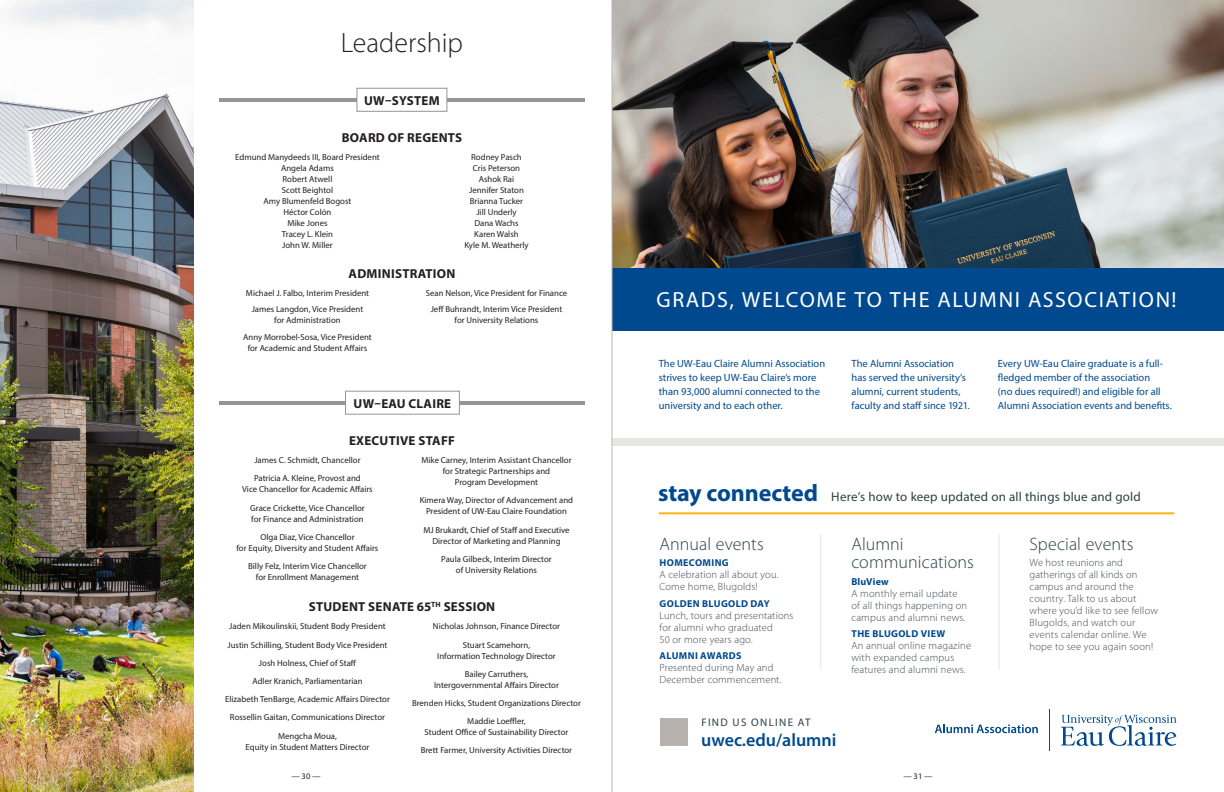
<style>
.page{position:relative;width:1224px;height:792px;background:#fff}
.page>*{position:absolute;margin:0;border:0;box-sizing:border-box;transform-origin:0 0}
._1_main_head{font:300 28px "Myriad Pro";color:#231f20}
._1_head{font:700 24px "Myriad Pro";letter-spacing:-.005em;color:#01498e}
.t1{font:22px "Myriad Pro";letter-spacing:.075em;color:#fff}
._2_head{font:300 18px/18.5px "Myriad Pro";letter-spacing:.005em;color:#2b4144}
.t2{font:600 18px "Myriad Pro";color:#01498e}
._3_sub_heads{font:700 13px "Myriad Pro";letter-spacing:.02em;color:#231f20}
._1_head-2{font:13px "Myriad Pro";letter-spacing:.01em;color:#2b4144}
.t3{font:11px "Myriad Pro";letter-spacing:.12em;color:#2b4144}
._0_body{font:300 10.5px/12px "Myriad Pro";letter-spacing:.02em;color:#42474f}
.body_text{font:10.5px/14px "Myriad Pro";color:#01498e}
._0_body-2{font:700 10px "Myriad Pro";letter-spacing:.035em;color:#01498e}
._0_body-3{font:700 10px "Myriad Pro";letter-spacing:.015em;color:#01498e}
.small_text_in_back{font:8.8px/11px "Myriad Pro";color:#231f20;text-align:center}
.t4{font:8.5px "Myriad Pro";color:#231f20}
</style>
<div class="page">
<hr style="left:219px;top:98px;width:366px;height:4px;background:#939598">
<div style="left:357px;top:88px;width:90px;height:23px;background:#fff"></div>
<div style="left:356px;top:88px;width:91px;height:24px;border:1px solid #939598"></div>
<hr style="left:219px;top:401px;width:366px;height:3px;background:#939598">
<div style="left:346px;top:391px;width:113px;height:23px;background:#fff"></div>
<div style="left:345px;top:391px;width:115px;height:24px;border:1px solid #939598"></div>
<img style="left:0;top:0;width:194px;height:792px">
<img style="left:613px;top:0;width:611px;height:268px">
<div style="left:612px;top:438px;width:612px;height:8px;background:#e7e6e1"></div>
<div style="left:612px;top:268px;width:612px;height:62px;background:#01498e"></div>
<hr style="left:659px;top:512px;width:515px;height:2px;background:#fbb416">
<hr style="left:820px;top:534px;width:1px;height:136px;background:#e7e6e1">
<hr style="left:998px;top:534px;width:2px;height:136px;background:#e7e6e1">
<svg style="left:1061px;top:715px;width:116px;height:31px"></svg>
<svg style="left:935px;top:724px;width:103px;height:9px"></svg>
<hr style="left:1049px;top:709px;width:1px;height:42px;background:#01498e">
<div style="left:660px;top:718px;width:27px;height:28px;background:#b7b2ad"></div>
<hr style="left:612px;top:0;width:1px;height:792px;background:#b6b7bb">
<p class="_1_main_head" style="left:341px;top:26px;width:124px">Leadership</p>
<p class="_3_sub_heads" style="left:364px;top:92px;width:77px">UW–SYSTEM</p>
<p class="_3_sub_heads" style="left:342px;top:129px;width:122px">BOARD OF REGENTS</p>
<p class="small_text_in_back" style="left:235px;top:152px;width:146px">Edmund Manydeeds III, Board President<br>Angela Adams<br>Robert Atwell<br>Scott Beightol<br>Amy Blumenfeld Bogost<br>Héctor Colón<br>Mike Jones<br>Tracey L. Klein<br>John W. Miller</p>
<p class="small_text_in_back" style="left:464px;top:152px;width:66px">Rodney Pasch<br>Cris Peterson<br>Ashok Rai<br>Jennifer Staton<br>Brianna Tucker<br>Jill Underly<br>Dana Wachs<br>Karen Walsh<br>Kyle M. Weatherly</p>
<p class="_3_sub_heads" style="left:349px;top:265px;width:108px">ADMINISTRATION</p>
<p class="small_text_in_back" style="left:246px;top:287px;width:125px">Michael J. Falbo, Interim President</p>
<p class="small_text_in_back" style="left:252px;top:304px;width:113px">James Langdon, Vice President for Administration</p>
<p class="small_text_in_back" style="left:243px;top:331px;width:130px">Anny Morrobel-Sosa, Vice President for Academic and Student Affairs</p>
<p class="small_text_in_back" style="left:426px;top:287px;width:143px">Sean Nelson, Vice President for Finance</p>
<p class="small_text_in_back" style="left:431px;top:304px;width:133px">Jeff Buhrandt, Interim Vice President for University Relations</p>
<p class="_3_sub_heads" style="left:354px;top:395px;width:99px">UW–EAU CLAIRE</p>
<p class="_3_sub_heads" style="left:349px;top:432px;width:107px">EXECUTIVE STAFF</p>
<p class="small_text_in_back" style="left:254px;top:455px;width:108px">James C. Schmidt, Chancellor</p>
<p class="small_text_in_back" style="left:242px;top:473px;width:132px">Patricia A. Kleine, Provost and<br>Vice Chancellor for Academic Affairs</p>
<p class="small_text_in_back" style="left:250px;top:502px;width:116px;text-align:left">Grace Crickette, Vice Chancellor for Finance and Administration</p>
<p class="small_text_in_back" style="left:237px;top:531px;width:143px">Olga Diaz, Vice Chancellor<br>for Equity, Diversity and Student Affairs</p>
<p class="small_text_in_back" style="left:248px;top:560px;width:120px">Billy Felz, Interim Vice Chancellor for Enrollment Management</p>
<p class="small_text_in_back" style="left:421px;top:455px;width:152px">Mike Carney, Interim Assistant Chancellor for Strategic Partnerships and<br>Program Development</p>
<p class="small_text_in_back" style="left:420px;top:495px;width:155px">Kimera Way, Director of Advancement and<br>President of UW-Eau Claire Foundation</p>
<p class="small_text_in_back" style="left:423px;top:524px;width:148px">MJ Brukardt, Chief of Staff and Executive<br>Director of Marketing and Planning</p>
<p class="small_text_in_back" style="left:441px;top:553px;width:112px">Paula Gilbeck, Interim Director of University Relations</p>
<p class="_3_sub_heads" style="left:309px;top:598px;width:188px">STUDENT SENATE 65<sup>TH</sup> SESSION</p>
<p class="small_text_in_back" style="left:229px;top:621px;width:158px">Jaden Mikoulinskii, Student Body President</p>
<p class="small_text_in_back" style="left:227px;top:639px;width:162px">Justin Schilling, Student Body Vice President</p>
<p class="small_text_in_back" style="left:259px;top:657px;width:99px">Josh Holness, Chief of Staff</p>
<p class="small_text_in_back" style="left:252px;top:675px;width:112px">Adler Kranich, Parliamentarian</p>
<p class="small_text_in_back" style="left:225px;top:694px;width:166px">Elizabeth TenBarge, Academic Affairs Director</p>
<p class="small_text_in_back" style="left:230px;top:712px;width:157px">Rossellin Gaitan, Communications Director</p>
<p class="small_text_in_back" style="left:246px;top:730px;width:125px">Mengcha Moua,<br>Equity in Student Matters Director</p>
<p class="small_text_in_back" style="left:433px;top:621px;width:129px">Nicholas Johnson, Finance Director</p>
<p class="small_text_in_back" style="left:437px;top:639px;width:120px">Stuart Scamehorn,<br>Information Technology Director</p>
<p class="small_text_in_back" style="left:434px;top:668px;width:126px">Bailey Carruthers,<br>Intergovernmental Affairs Director</p>
<p class="small_text_in_back" style="left:412px;top:697px;width:170px">Brenden Hicks, Student Organizations Director</p>
<p class="small_text_in_back" style="left:424px;top:716px;width:146px">Maddie Loeffler,<br>Student Office of Sustainability Director</p>
<p class="small_text_in_back" style="left:421px;top:745px;width:153px">Brett Farmer, University Activities Director</p>
<p class="t1" style="left:657px;top:286px;width:522px">GRADS, WELCOME TO THE ALUMNI ASSOCIATION!</p>
<p class="body_text" style="left:659px;top:356px;width:168px">The UW-Eau Claire Alumni Association strives to keep UW-Eau Claire’s more than 93,000 alumni connected to the university and to each other.</p>
<p class="body_text" style="left:852px;top:356px;width:119px">The Alumni Association has served the university’s alumni, current students, faculty and staff since 1921.</p>
<p class="body_text" style="left:998px;top:356px;width:175px">Every UW-Eau Claire graduate is a full&shy;fledged member of the association<br>(no dues required!) and eligible for all Alumni Association events and benefits.</p>
<p class="_1_head" style="left:658px;top:477px;width:162px">stay connected</p>
<p class="_1_head-2" style="left:831px;top:489px;width:311px">Here’s how to keep updated on all things blue and gold</p>
<p class="_2_head" style="left:660px;top:534px;width:106px">Annual events</p>
<p class="_0_body-2" style="left:660px;top:556px;width:71px">HOMECOMING</p>
<p class="_0_body" style="left:660px;top:569px;width:121px">A celebration all about you.<br>Come home, Blugolds!</p>
<p class="_0_body-2" style="left:660px;top:597px;width:112px">GOLDEN BLUGOLD DAY</p>
<p class="_0_body" style="left:660px;top:609px;width:135px">Lunch, tours and presentations for alumni who graduated<br>50 or more years ago.</p>
<p class="_0_body-2" style="left:660px;top:649px;width:83px">ALUMNI AWARDS</p>
<p class="_0_body" style="left:660px;top:662px;width:124px">Presented during May and<br>December commencement.</p>
<p class="_2_head" style="left:851px;top:534px;width:124px">Alumni communications</p>
<p class="_0_body-3" style="left:851px;top:575px;width:39px">BluView</p>
<p class="_0_body" style="left:851px;top:587px;width:117px">A monthly email update of all things happening on campus and alumni news.</p>
<p class="_0_body-2" style="left:852px;top:627px;width:95px">THE BLUGOLD VIEW</p>
<p class="_0_body" style="left:851px;top:640px;width:121px">An annual online magazine with expanded campus features and alumni news.</p>
<p class="_2_head" style="left:1030px;top:534px;width:106px">Special events</p>
<p class="_0_body" style="left:1030px;top:557px;width:130px">We host reunions and gatherings of all kinds on campus and around the country. Talk to us about where you’d like to see fellow<br>Blugolds, and watch our events calendar online. We hope to see you again soon!</p>
<p class="t3" style="left:701px;top:715px;width:111px">FIND US ONLINE AT</p>
<p class="t2" style="left:701px;top:728px;width:137px">uwec.edu/alumni</p>
<p class="t4" style="left:291px;top:771px;width:31px">— 30 —</p>
<p class="t4" style="left:903px;top:771px;width:31px">— 31 —</p>
</div>
